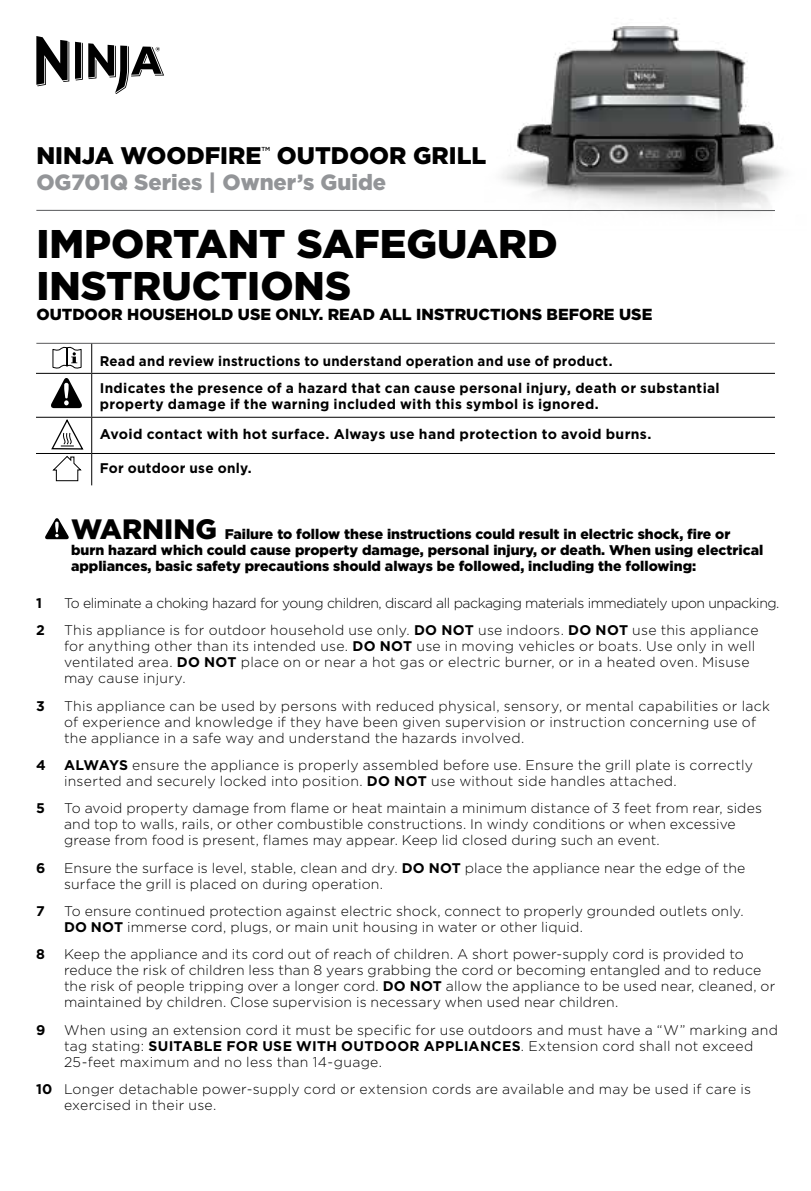
<style>
.page{position:relative;width:811px;height:1191px;background:#fff}
.page>*{position:absolute;margin:0;border:0;box-sizing:border-box;transform-origin:0 0}
.t1{font:900 40px/42px "Gotham";color:#000}
.t2{font:900 24px "Gotham";color:#000}
.t3{font:900 22px "Gotham";color:#939598}
.t4{font:900 16px "Gotham";color:#000}
.t5{font:300 14px/16px "Gotham";letter-spacing:.015em;color:#000}
.t6{font:900 14px/16px "Gotham";color:#000}
.t7{font:700 14px/29.8px "Gotham";letter-spacing:.025em;color:#000}
.t8{font:700 14px/27.6px "Gotham";letter-spacing:.025em;color:#000;scale:.95 1}
.t9{font:300 14px "Gotham";letter-spacing:-.03em;color:#000}
.t10{font:500 5.8px "Gotham";color:#000}
.s1{font-size:28px}
.s2{font-weight:700}
</style>
<div class="page">
<svg style="left:36px;top:36px;width:33px;height:50px"></svg>
<svg style="left:75px;top:42px;width:89px;height:52px"></svg>
<hr style="left:36px;top:210px;width:739px;height:1px;background:#58595b">
<svg style="left:45px;top:518px;width:24px;height:21px"></svg>
<hr style="left:36px;top:343px;width:739px;height:1px;background:#58595b">
<svg style="left:91px;top:344px;width:1px;height:29px"></svg>
<hr style="left:36px;top:373px;width:56px;height:1px;background:#000">
<hr style="left:92px;top:373px;width:683px;height:1px;background:#000">
<hr style="left:91px;top:374px;width:1px;height:43px;background:#000">
<hr style="left:36px;top:417px;width:56px;height:1px;background:#000">
<hr style="left:92px;top:417px;width:683px;height:1px;background:#000">
<hr style="left:91px;top:418px;width:1px;height:35px;background:#000">
<hr style="left:36px;top:453px;width:56px;height:1px;background:#000">
<hr style="left:92px;top:453px;width:683px;height:1px;background:#000">
<hr style="left:91px;top:454px;width:1px;height:31px;background:#000">
<svg style="left:50px;top:417px;width:35px;height:33px"></svg>
<svg style="left:51px;top:378px;width:31px;height:30px"></svg>
<svg style="left:53px;top:456px;width:28px;height:25px"></svg>
<svg style="left:53px;top:347px;width:28px;height:21px"></svg>
<img style="left:502px;top:26px;width:282px;height:187px">
<h2 class="t2" style="left:36px;top:139px;width:227px">NINJA WOODFIRE</h2>
<p class="t10" style="left:261px;top:145px;width:10px">TM</p>
<h2 class="t2" style="left:277px;top:139px;width:211px">OUTDOOR GRILL</h2>
<h3 class="t3" style="left:36px;top:167px;width:351px">OG701Q Series | Owner’s Guide</h3>
<h1 class="t1" style="left:36px;top:223px;width:523px">IMPORTANT SAFEGUARD<br>INSTRUCTIONS</h1>
<p class="t4" style="left:36px;top:304px;width:617px">OUTDOOR HOUSEHOLD USE ONLY. READ ALL INSTRUCTIONS BEFORE USE</p>
<p class="t8" style="left:100px;top:347px;width:654px">Read and review instructions to understand operation and use of product.<br>Indicates the presence of a hazard that can cause personal injury, death or substantial</p>
<p class="t7" style="left:100px;top:389px;width:553px">property damage if the warning included with this symbol is ignored.<br>Avoid contact with hot surface. Always use hand protection to avoid burns.</p>
<p class="t7" style="left:100px;top:453px;width:154px">For outdoor use only.</p>
<p class="t6" style="left:71px;top:526px;width:693px"><span class="s1">WARNING</span> Failure to follow these instructions could result in electric shock, fire or burn hazard which could cause property damage, personal injury, or death. When using electrical appliances, basic safety precautions should always be followed, including the following:</p>
<p class="t7" style="left:36px;top:588px;width:7px">1</p>
<p class="t9" style="left:64px;top:594px;width:717px">To eliminate a choking hazard for young children, discard all packaging materials immediately upon unpacking.</p>
<p class="t7" style="left:36px;top:615px;width:10px">2</p>
<p class="t5" style="left:64px;top:622px;width:696px">This appliance is for outdoor household use only. <span class="s2">DO NOT</span> use indoors. <span class="s2">DO NOT</span> use this appliance for anything other than its intended use. <span class="s2">DO NOT</span> use in moving vehicles or boats. Use only in well ventilated area. <span class="s2">DO NOT</span> place on or near a hot gas or electric burner, or in a heated oven. Misuse may cause injury.</p>
<p class="t7" style="left:36px;top:690px;width:10px">3</p>
<p class="t5" style="left:64px;top:697px;width:707px">This appliance can be used by persons with reduced physical, sensory, or mental capabilities or lack of experience and knowledge if they have been given supervision or instruction concerning use of the appliance in a safe way and understand the hazards involved.</p>
<p class="t7" style="left:36px;top:750px;width:11px">4</p>
<p class="t5" style="left:64px;top:756px;width:690px"><span class="s2">ALWAYS</span> ensure the appliance is properly assembled before use. Ensure the grill plate is correctly inserted and securely locked into position. <span class="s2">DO NOT</span> use without side handles attached.</p>
<p class="t7" style="left:36px;top:793px;width:10px">5</p>
<p class="t5" style="left:64px;top:800px;width:699px">To avoid property damage from flame or heat maintain a minimum distance of 3 feet from rear, sides and top to walls, rails, or other combustible constructions. In windy conditions or when excessive grease from food is present, flames may appear. Keep lid closed during such an event.</p>
<p class="t7" style="left:36px;top:852px;width:11px">6</p>
<p class="t5" style="left:64px;top:859px;width:683px">Ensure the surface is level, stable, clean and dry. <span class="s2">DO NOT</span> place the appliance near the edge of the surface the grill is placed on during operation.</p>
<p class="t7" style="left:36px;top:896px;width:10px">7</p>
<p class="t5" style="left:64px;top:902px;width:681px">To ensure continued protection against electric shock, connect to properly grounded outlets only.<br><span class="s2">DO NOT</span> immerse cord, plugs, or main unit housing in water or other liquid.</p>
<p class="t7" style="left:36px;top:939px;width:10px">8</p>
<p class="t5" style="left:64px;top:946px;width:713px">Keep the appliance and its cord out of reach of children. A short power-supply cord is provided to reduce the risk of children less than 8 years grabbing the cord or becoming entangled and to reduce the risk of people tripping over a longer cord. <span class="s2">DO NOT</span> allow the appliance to be used near, cleaned, or maintained by children. Close supervision is necessary when used near children.</p>
<p class="t7" style="left:36px;top:1014px;width:11px">9</p>
<p class="t5" style="left:64px;top:1021px;width:715px">When using an extension cord it must be specific for use outdoors and must have a “W” marking and tag stating: <span class="s2">SUITABLE FOR USE WITH OUTDOOR APPLIANCES</span>. Extension cord shall not exceed<br>25-feet maximum and no less than 14-guage.</p>
<p class="t5" style="left:64px;top:1080px;width:688px;text-indent:-28px"><span class="s2">10</span> Longer detachable power-supply cord or extension cords are available and may be used if care is exercised in their use.</p>
</div>
